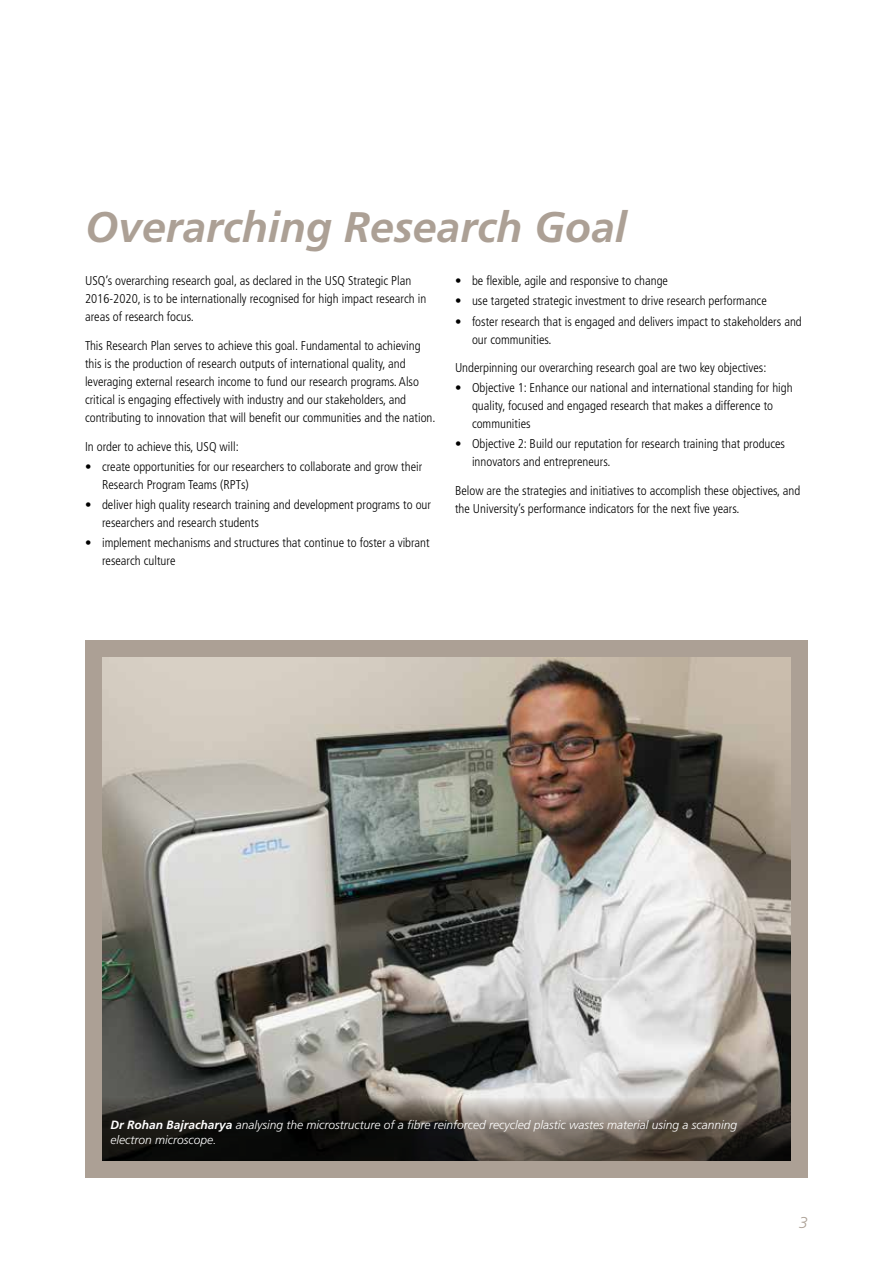
<style>
.page{position:relative;width:893px;height:1263px;background:#fff}
.page>*{position:absolute;margin:0;border:0;box-sizing:border-box;transform-origin:0 0}
.t1{font:italic 700 42.75px "Frutiger LT";color:#aca095}
.t2{font:italic 300 15.75px "Frutiger LT";color:#aca095}
.t3{font:300 condensed 12.75px/18px "Frutiger LT";color:#000}
.t4{font:italic 300 12px/15px "Frutiger LT";color:#fff}
.s1{font-weight:700}
</style>
<div class="page">
<div style="left:85px;top:640px;width:723px;height:538px;background:#aca095"></div>
<img style="left:102px;top:657px;width:689px;height:440px">
<svg style="left:102px;top:1097px;width:689px;height:64px;background:#433f3a"></svg>
<h1 class="t1" style="left:85px;top:202px;width:543px">Overarching Research Goal</h1>
<p class="t3" style="left:85px;top:272px;width:343px">USQ’s overarching research goal, as declared in the USQ Strategic Plan<br>2016-2020, is to be internationally recognised for high impact research in areas of research focus.</p>
<p class="t3" style="left:85px;top:337px;width:352px">This Research Plan serves to achieve this goal. Fundamental to achieving this is the production of research outputs of international quality, and leveraging external research income to fund our research programs. Also critical is engaging effectively with industry and our stakeholders, and contributing to innovation that will benefit our communities and the nation.</p>
<p class="t3" style="left:85px;top:437px;width:155px">In order to achieve this, USQ will:</p>
<p class="t3" style="left:102px;top:457px;width:322px;text-indent:-17px">• create opportunities for our researchers to collaborate and grow their<br>Research Program Teams (RPTs)</p>
<p class="t3" style="left:102px;top:496px;width:330px;text-indent:-17px">• deliver high quality research training and development programs to our researchers and research students</p>
<p class="t3" style="left:102px;top:534px;width:329px;text-indent:-17px">• implement mechanisms and structures that continue to foster a vibrant research culture</p>
<p class="t3" style="left:455px;top:272px;width:214px">• be flexible, agile and responsive to change</p>
<p class="t3" style="left:455px;top:292px;width:313px">• use targeted strategic investment to drive research performance</p>
<p class="t3" style="left:472px;top:312px;width:331px;text-indent:-17px">• foster research that is engaged and delivers impact to stakeholders and our communities.</p>
<p class="t3" style="left:455px;top:359px;width:313px">Underpinning our overarching research goal are two key objectives:</p>
<p class="t3" style="left:472px;top:379px;width:322px;text-indent:-17px">• Objective 1: Enhance our national and international standing for high quality, focused and engaged research that makes a difference to communities</p>
<p class="t3" style="left:472px;top:435px;width:315px;text-indent:-17px">• Objective 2: Build our reputation for research training that produces innovators and entrepreneurs.</p>
<p class="t3" style="left:455px;top:482px;width:347px">Below are the strategies and initiatives to accomplish these objectives, and the University’s performance indicators for the next five years.</p>
<p class="t4" style="left:111px;top:1117px;width:628px"><span class="s1">Dr Rohan Bajracharya</span> analysing the microstructure of a fibre reinforced recycled plastic wastes material using a scanning electron microscope.</p>
<p class="t2" style="left:799px;top:1213px;width:10px">3</p>
</div>
